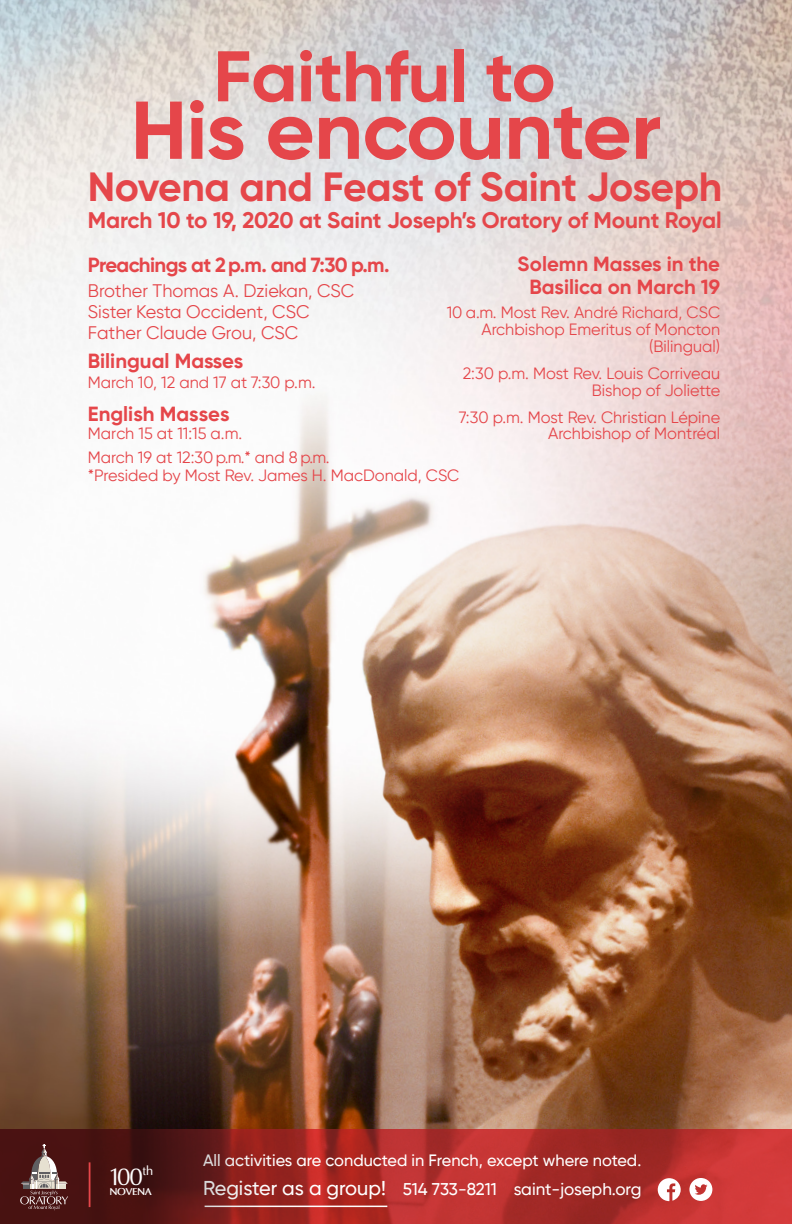
<style>
.page{position:relative;width:792px;height:1224px;background:#fff}
.page>*{position:absolute;margin:0;border:0;box-sizing:border-box;transform-origin:0 0}
.t1{font:700 81.8px "Gilroy";letter-spacing:-.01em;color:#e5464a;scale:1.04 1}
.t2{font:700 71.4px "Gilroy";letter-spacing:-.01em;color:#e5464a;scale:1.04 1}
.t3{font:700 40.8px "Gilroy";letter-spacing:-.01em;color:#e5464a}
.t4{font:24.5px "Optima";color:#fff}
.t5{font:700 22.6px "Gilroy";letter-spacing:-.005em;color:#e5464a}
.t6{font:700 20.5px/23.6px "Gilroy";color:#e5464a;text-align:center}
.t7{font:700 20.5px "Gilroy";letter-spacing:-.03em;color:#e5464a}
.t8{font:18.1px/20.8px "Gilroy";color:#e5464a}
.t9{font:500 17px "Gilroy";color:#fff}
.t10{font:500 16.4px "Gilroy";color:#fff}
.t11{font:16.3px/23.6px "Gilroy";color:#e5464a}
.t12{font:700 10px "Optima";letter-spacing:-.05em;color:#fff}
.s1{font-size:20px}
</style>
<div class="page">
<img style="left:0;top:0;width:792px;height:1130px">
<svg style="left:287px;top:1130px;width:505px;height:94px;background:#b52e2c"></svg>
<svg style="left:658px;top:1178px;width:23px;height:24px"></svg>
<svg style="left:689px;top:1178px;width:23px;height:23px"></svg>
<hr style="left:205px;top:1206px;width:182px;height:1px;background:#fff">
<svg style="left:0;top:1130px;width:287px;height:94px;background:#5f1816"></svg>
<svg style="left:20px;top:1144px;width:48px;height:66px;background:#744f4c"></svg>
<hr style="left:89px;top:1162px;width:1px;height:45px;background:#e5464a">
<p class="t2" style="left:213px;top:32px;width:331px">Faithful to</p>
<p class="t1" style="left:131px;top:79px;width:512px">His encounter</p>
<p class="t3" style="left:88px;top:161px;width:636px">Novena and Feast of Saint Joseph</p>
<p class="t5" style="left:88px;top:206px;width:635px">March 10 to 19, 2020 at Saint Joseph’s Oratory of Mount Royal</p>
<p class="t6" style="left:518px;top:252px;width:204px">Solemn Masses in the<br>Basilica on March 19</p>
<p class="t11" style="left:447px;top:300px;width:275px">10 a.m. Most Rev. André Richard, CSC</p>
<p class="t11" style="left:481px;top:317px;width:240px">Archbishop Emeritus of Moncton</p>
<p class="t11" style="left:649px;top:334px;width:73px">(Bilingual)</p>
<p class="t11" style="left:463px;top:361px;width:259px">2:30 p.m. Most Rev. Louis Corriveau</p>
<p class="t11" style="left:592px;top:378px;width:130px">Bishop of Joliette</p>
<p class="t11" style="left:459px;top:405px;width:263px">7:30 p.m. Most Rev. Christian Lépine</p>
<p class="t11" style="left:548px;top:422px;width:174px">Archbishop of Montréal</p>
<p class="t7" style="left:88px;top:252px;width:303px">Preachings at 2p.m. and 7:30 p.m.</p>
<p class="t8" style="left:88px;top:280px;width:268px">Brother Thomas A. Dziekan, CSC<br>Sister Kesta Occident, CSC<br>Father Claude Grou, CSC</p>
<p class="t6" style="left:88px;top:349px;width:157px">Bilingual Masses</p>
<p class="t11" style="left:88px;top:370px;width:229px">March 10, 12 and 17 at 7:30 p.m.</p>
<p class="t6" style="left:88px;top:402px;width:143px">English Masses</p>
<p class="t11" style="left:88px;top:422px;width:243px">March 15 at 11:15 a.m.<br>March 19 at 12:30 p.m.* and 8 p.m.</p>
<p class="t11" style="left:88px;top:463px;width:373px">*Presided by Most Rev. James H. MacDonald, CSC</p>
<p class="t4" style="left:108px;top:1162px;width:47px">100<sup>th</sup></p>
<p class="t12" style="left:110px;top:1185px;width:44px">NOVENA</p>
<p class="t10" style="left:203px;top:1151px;width:440px">All activities are conducted in French, except where noted.</p>
<p class="t9" style="left:203px;top:1179px;width:440px"><span class="s1">Register as a group!</span> 514 733-8211 saint-joseph.org</p>
</div>
